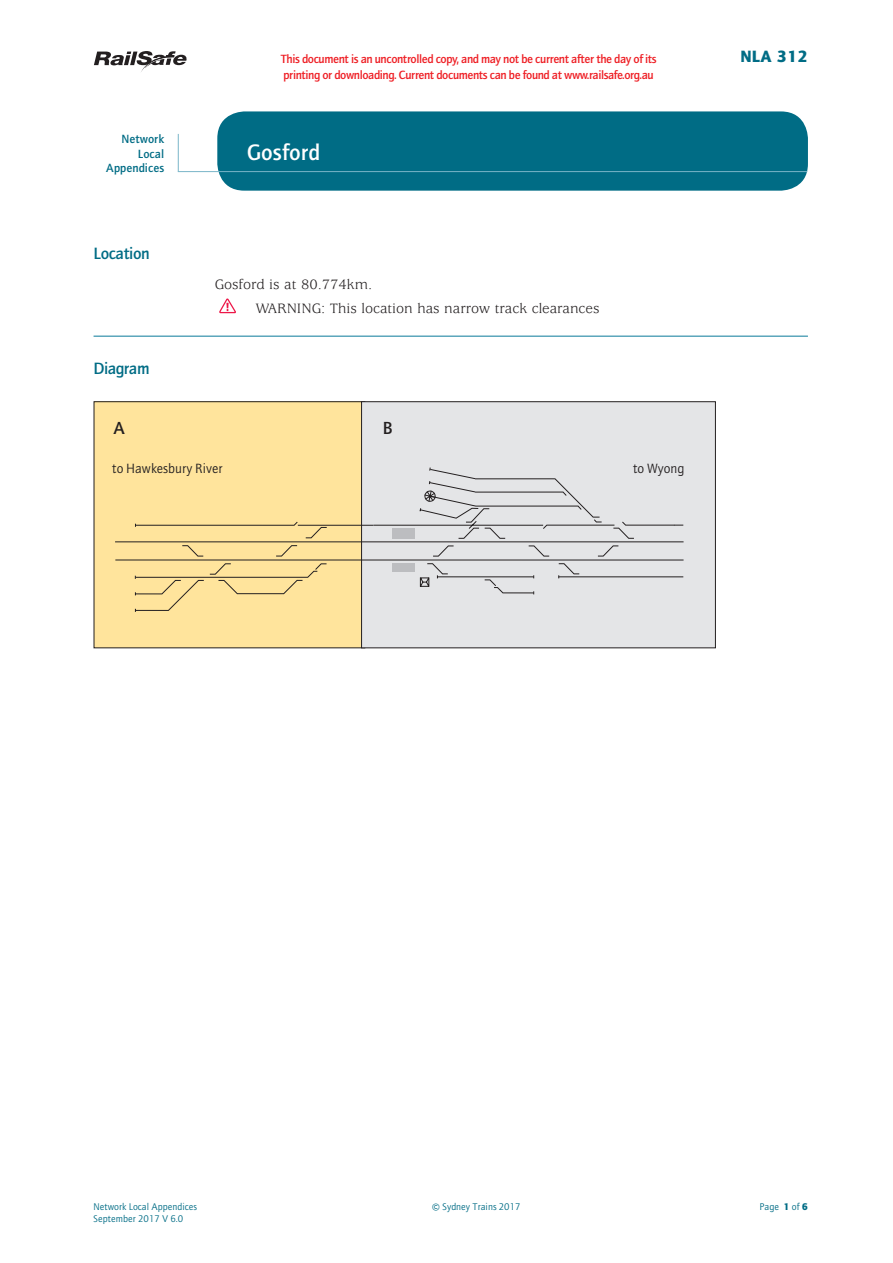
<style>
.page{position:relative;width:893px;height:1263px;background:#fff}
.page>*{position:absolute;margin:0;border:0;box-sizing:border-box;transform-origin:0 0}
.t1{font:500 22.5px "AT Quay Sans";color:#fff}
.t2{font:500 17.7px "AT Quay Sans";color:#231f20}
.Heading_2{font:500 16.5px "AT Quay Sans";letter-spacing:-.03em;color:#006c85}
.t3{font:900 16.5px "AT Quay Sans";color:#006c85}
.Body_copy{font:15px "Usherwood";color:#231f20}
.t4{font:13.5px "AT Quay Sans";color:#231f20}
.t5{font:500 12px/16.5px "AT Quay Sans";letter-spacing:-.035em;color:#ee1d23}
.t6{font:500 12px/14.4px "AT Quay Sans";color:#006c85;text-align:right}
.t7{font:9.75px "AT Quay Sans";color:#006c85}
.s1{font-size:15px}
.s2{font-weight:900}
</style>
<div class="page">
<hr style="left:178px;top:134px;width:1px;height:38px;background:#79b5c8">
<div style="left:217px;top:111px;width:591px;height:80px;background:#006c85;border-radius:27px"></div>
<hr style="left:178px;top:171px;width:629px;height:1px;background:#79b5c8">
<svg style="left:94px;top:51px;width:93px;height:21px"></svg>
<hr style="left:94px;top:335px;width:714px;height:2px;background:#5ba6bb">
<svg style="left:219px;top:299px;width:17px;height:14px"></svg>
<div style="left:94px;top:402px;width:271px;height:246px;background:#ffe49c"></div>
<div style="left:94px;top:401px;width:271px;height:247px;border:1px solid #231f20"></div>
<div style="left:361px;top:401px;width:355px;height:247px;background:#e4e5e7;border:1px solid #231f20"></div>
<svg style="left:115px;top:467px;width:569px;height:145px"></svg>
<p class="t6" style="left:106px;top:132px;width:60px">Network<br>Local<br>Appendices</p>
<h2 class="Heading_2" style="left:94px;top:244px;width:58px">Location</h2>
<h2 class="Heading_2" style="left:94px;top:358px;width:58px">Diagram</h2>
<p class="t5" style="left:280px;top:50px;width:378px">This document is an uncontrolled copy, and may not be current after the day of its printing or downloading. Current documents can be found at www.railsafe.org.au</p>
<h1 class="t1" style="left:247px;top:139px;width:74px">Gosford</h1>
<p class="Body_copy" style="left:215px;top:277px;width:159px">Gosford is at 80.774km.</p>
<p class="Body_copy" style="left:256px;top:300px;width:345px">WARNING: This location has narrow track clearances</p>
<p class="t2" style="left:113px;top:418px;width:14px">A</p>
<p class="t2" style="left:383px;top:418px;width:12px">B</p>
<p class="t4" style="left:112px;top:461px;width:112px">to Hawkesbury River</p>
<p class="t4" style="left:633px;top:461px;width:53px">to Wyong</p>
<h3 class="t3" style="left:741px;top:47px;width:69px">NLA 312</h3>
<p class="t7" style="left:94px;top:1201px;width:105px">Network Local Appendices</p>
<p class="t7" style="left:432px;top:1201px;width:90px"><span class="s1">©</span> Sydney Trains 2017</p>
<p class="t7" style="left:759px;top:1201px;width:50px">Page <span class="s2">1</span> of <span class="s2">6</span></p>
<p class="t7" style="left:94px;top:1213px;width:91px">September 2017 V 6.0</p>
</div>
